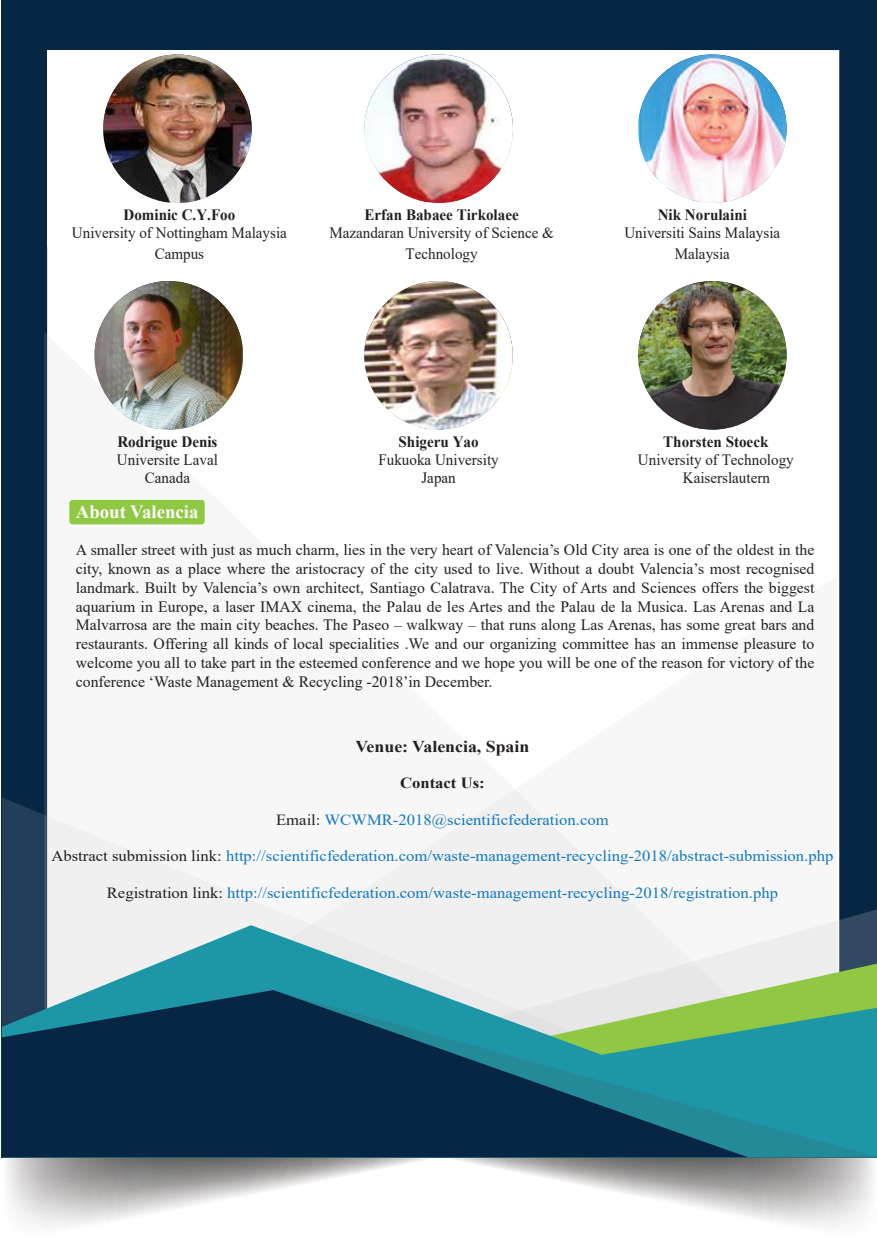
<style>
.page{position:relative;width:877px;height:1246px;background:#fff}
.page>*{position:absolute;margin:0;border:0;box-sizing:border-box;transform-origin:0 0}
.t1{font:700 18.75px "Times New Roman";color:#fff}
.t2{font:700 16.5px "Times New Roman";color:#231f20;scale:1.08 1}
.t3{font:15.75px/18.9px "Times New Roman";color:#231f20;text-align:justify}
.t4{font:15.75px/21px "Times New Roman";color:#231f20;text-align:center;scale:.96 1}
.t5{font:700 15.75px "Times New Roman";color:#231f20;scale:.96 1}
.t6{font:15.45px "Times New Roman";color:#1279bf;scale:1.08 1}
.t7{font:700 15.45px "Times New Roman";color:#231f20;scale:1.08 1}
.s1{color:#231f20}
</style>
<div class="page">
<svg style="left:2px;top:1157px;width:875px;height:69px"></svg>
<div style="left:2px;top:0;width:875px;height:1156px;background:#062644"></div>
<div style="left:47px;top:50px;width:792px;height:747px;background:#fff"></div>
<div style="left:44px;top:331px;width:792px;height:466px;background:#fff"></div>
<svg style="left:2px;top:797px;width:875px;height:128px;background:#dfe2e4"></svg>
<svg style="left:2px;top:925px;width:875px;height:64px;background:#b5cfd1"></svg>
<svg style="left:747px;top:989px;width:130px;height:167px;background:#329d94"></svg>
<svg style="left:2px;top:989px;width:745px;height:167px"></svg>
<div style="left:47px;top:50px;width:619px;height:197px;background:#fff"></div>
<div style="left:69px;top:500px;width:136px;height:24px;background:#91c843;border-radius:3px"></div>
<img style="left:103px;top:54px;width:149px;height:149px;border-radius:74px">
<img style="left:364px;top:54px;width:149px;height:149px;border-radius:74px">
<img style="left:638px;top:54px;width:148px;height:149px;border-radius:74px">
<img style="left:94px;top:281px;width:149px;height:148px;border-radius:74px">
<img style="left:364px;top:281px;width:148px;height:148px;border-radius:74px">
<img style="left:638px;top:281px;width:148px;height:148px;border-radius:74px">
<p class="t5" style="left:123px;top:204px;width:118px">Dominic C.Y.Foo</p>
<p class="t4" style="left:72px;top:222px;width:225px">University of Nottingham Malaysia<br>Campus</p>
<p class="t5" style="left:364px;top:204px;width:162px">Erfan Babaee Tirkolaee</p>
<p class="t4" style="left:329px;top:222px;width:235px">Mazandaran University of Science &amp;<br>Technology</p>
<p class="t5" style="left:117px;top:430px;width:106px">Rodrigue Denis</p>
<p class="t4" style="left:117px;top:450px;width:107px;line-height:18px">Universite Laval<br>Canada</p>
<p class="t5" style="left:398px;top:430px;width:85px">Shigeru Yao</p>
<p class="t4" style="left:378px;top:450px;width:127px;line-height:18px">Fukuoka University<br>Japan</p>
<p class="t5" style="left:657px;top:204px;width:94px">Nik Norulaini</p>
<p class="t4" style="left:624px;top:222px;width:164px">Universiti Sains Malaysia<br>Malaysia</p>
<p class="t5" style="left:663px;top:430px;width:111px">Thorsten Stoeck</p>
<p class="t4" style="left:682px;top:450px;width:117px;line-height:18px;text-align:left;text-indent:-45px">University of Technology<br>Kaiserslautern</p>
<p class="t1" style="left:76px;top:498px;width:124px">About Valencia</p>
<p class="t3" style="left:76px;top:539px;width:740px">A smaller street with just as much charm, lies in the very heart of Valencia’s Old City area is one of the oldest in the city, known as a place where the aristocracy of the city used to live. Without a doubt Valencia’s most recognised landmark. Built by Valencia’s own architect, Santiago Calatrava. The City of Arts and Sciences offers the biggest aquarium in Europe, a laser IMAX cinema, the Palau de les Artes and the Palau de la Musica. Las Arenas and La Malvarrosa are the main city beaches. The Paseo – walkway – that runs along Las Arenas, has some great bars and restaurants. Offering all kinds of local specialities .We and our organizing committee has an immense pleasure to welcome you all to take part in the esteemed conference and we hope you will be one of the reason for victory of the conference ‘Waste Management &amp; Recycling -2018’in December.</p>
<p class="t2" style="left:355px;top:734px;width:162px">Venue: Valencia, Spain</p>
<p class="t7" style="left:400px;top:771px;width:80px">Contact Us:</p>
<p class="t6" style="left:276px;top:808px;width:309px"><span class="s1">Email:</span> WCWMR-2018@scientificfederation.com</p>
<p class="t6" style="left:51px;top:845px;width:725px"><span class="s1">Abstract submission link:</span> http://scientificfederation.com/waste-management-recycling-2018/abstract-submission.php</p>
<p class="t6" style="left:107px;top:881px;width:623px"><span class="s1">Registration link:</span> http://scientificfederation.com/waste-management-recycling-2018/registration.php</p>
</div>
